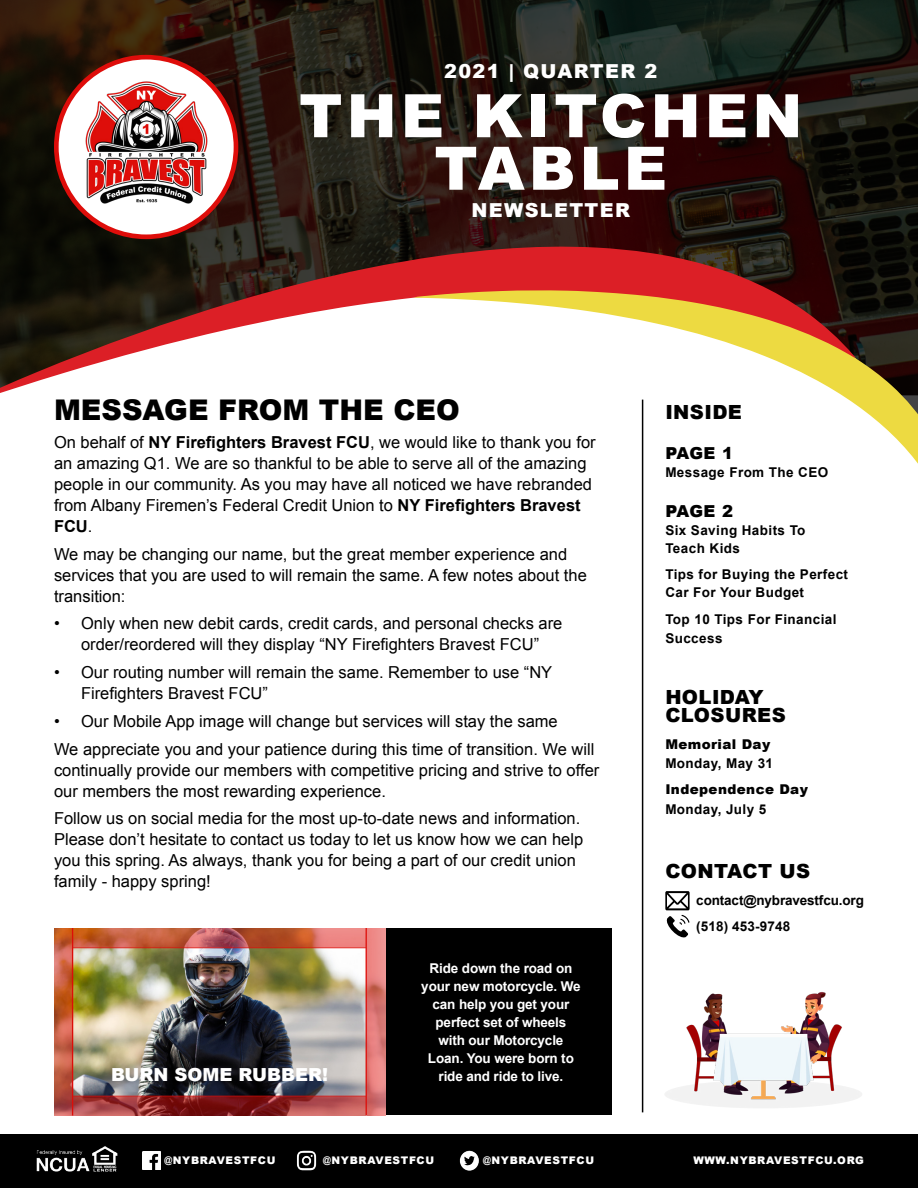
<style>
.page{position:relative;width:918px;height:1188px;background:#fff}
.page>*{position:absolute;margin:0;border:0;box-sizing:border-box;transform-origin:0 0}
.t1{font:900 60px/52.5px "Arial";letter-spacing:.07em;color:#fff;text-align:center}
.t2{font:900 28.5px "Arial";color:#000}
.TOC_Headlines{font:900 19.5px/18px "Arial";letter-spacing:.02em;color:#000}
.t3{font:900 19.2px "Arial";letter-spacing:.07em;color:#fff}
.t4{font:900 18px "Arial";color:#fff}
.t5{font:16.5px/21px "Arial";color:#000}
.t6{font:900 16.5px "Arial";letter-spacing:.01em;color:#000}
.t7{font:700 13.5px/18px "Arial";letter-spacing:.03em;color:#000}
.t8{font:700 13.5px/18px "Arial";letter-spacing:-.01em;color:#fff;text-align:center}
.t9{font:900 13.5px/19.5px "Arial";letter-spacing:.03em;color:#000}
.t10{font:700 13.5px "Arial";letter-spacing:-.01em;color:#000}
.t11{font:700 13.5px "Arial";letter-spacing:.01em;color:#000}
.t12{font:900 10.5px "Arial";letter-spacing:.06em;color:#fff}
.s1{font-weight:700}
.s2{font-weight:900}
</style>
<div class="page">
<div style="left:359px;top:929px;width:253px;height:186px;background:#000"></div>
<svg style="left:0;top:0;width:918px;height:290px;background:#221710"></svg>
<div style="left:0;top:1134px;width:918px;height:54px;background:#000"></div>
<div style="left:56px;top:57px;width:180px;height:180px;background:#fff;border-radius:50%"></div>
<div style="left:54px;top:55px;width:184px;height:184px;border:5px solid #de0d0a;border-radius:50%"></div>
<img style="left:81px;top:79px;width:130px;height:129px">
<hr style="left:642px;top:400px;width:1px;height:712px;background:#000">
<img style="left:54px;top:929px;width:331px;height:186px">
<svg style="left:665px;top:891px;width:25px;height:47px"></svg>
<img style="left:665px;top:992px;width:197px;height:116px">
<svg style="left:0;top:246px;width:855px;height:147px"></svg>
<svg style="left:414px;top:290px;width:504px;height:263px"></svg>
<img style="left:36px;top:1146px;width:82px;height:26px">
<img style="left:142px;top:1152px;width:18px;height:18px">
<img style="left:296px;top:1150px;width:21px;height:21px">
<img style="left:459px;top:1150px;width:20px;height:21px">
<p class="t3" style="left:444px;top:57px;width:215px">2021 | QUARTER 2</p>
<p class="t1" style="left:299px;top:88px;width:505px">THE KITCHEN<br>TABLE</p>
<p class="t3" style="left:471px;top:196px;width:160px">NEWSLETTER</p>
<h1 class="t2" style="left:54px;top:389px;width:407px">MESSAGE FROM THE CEO</h1>
<p class="t5" style="left:54px;top:432px;width:543px">On behalf of <span class="s1">NY Firefighters Bravest FCU</span>, we would like to thank you for an amazing Q1. We are so thankful to be able to serve all of the amazing people in our community. As you may have all noticed we have rebranded from Albany Firemen’s Federal Credit Union to <span class="s1">NY Firefighters Bravest FCU</span>.</p>
<p class="t5" style="left:54px;top:543px;width:534px">We may be changing our name, but the great member experience and services that you are used to will remain the same. A few notes about the transition:</p>
<p class="t5" style="left:54px;top:613px;width:510px;text-align:center">• Only when new debit cards, credit cards, and personal checks are order/reordered will they display “NY Firefighters Bravest FCU”</p>
<p class="t5" style="left:81px;top:662px;width:473px;text-indent:-27px">• Our routing number will remain the same. Remember to use “NY<br>Firefighters Bravest FCU”</p>
<p class="t5" style="left:54px;top:711px;width:505px">• Our Mobile App image will change but services will stay the same</p>
<p class="t5" style="left:54px;top:738px;width:547px">We appreciate you and your patience during this time of transition. We will continually provide our members with competitive pricing and strive to offer our members the most rewarding experience.</p>
<p class="t5" style="left:54px;top:808px;width:531px">Follow us on social media for the most up-to-date news and information.<br>Please don’t hesitate to contact us today to let us know how we can help you this spring. As always, thank you for being a part of our credit union family - happy spring!</p>
<p class="t4" style="left:111px;top:1061px;width:219px">BURN SOME RUBBER!</p>
<p class="t8" style="left:421px;top:960px;width:161px">Ride down the road on your new motorcycle.️ We can help you get your perfect set of wheels with our Motorcycle<br>Loan. You were born to ride and ride to live.</p>
<p class="TOC_Headlines" style="left:665px;top:402px;width:78px">INSIDE</p>
<p class="t6" style="left:665px;top:441px;width:69px">PAGE 1</p>
<p class="t7" style="left:665px;top:463px;width:164px">Message From The CEO</p>
<p class="t6" style="left:665px;top:499px;width:69px">PAGE 2</p>
<p class="t7" style="left:665px;top:521px;width:142px">Six Saving Habits To<br>Teach Kids</p>
<p class="t7" style="left:665px;top:566px;width:184px">Tips for Buying the Perfect<br>Car For Your Budget</p>
<p class="t7" style="left:665px;top:610px;width:173px;line-height:19.5px">Top 10 Tips For Financial<br>Success</p>
<p class="TOC_Headlines" style="left:665px;top:688px;width:122px">HOLIDAY<br>CLOSURES</p>
<p class="t7" style="left:665px;top:734px;width:109px;line-height:19.5px"><span class="s2">Memorial Day<br></span>Monday, May 31</p>
<p class="t9" style="left:665px;top:779px;width:144px">Independence Day<br><span class="s1">Monday, July 5</span></p>
<p class="TOC_Headlines" style="left:665px;top:862px;width:146px">CONTACT US</p>
<p class="t10" style="left:696px;top:891px;width:169px">contact@nybravestfcu.org</p>
<p class="t11" style="left:696px;top:917px;width:96px">(518) 453-9748</p>
<p class="t12" style="left:164px;top:1153px;width:113px">@NYBRAVESTFCU</p>
<p class="t12" style="left:323px;top:1153px;width:113px">@NYBRAVESTFCU</p>
<p class="t12" style="left:483px;top:1153px;width:113px">@NYBRAVESTFCU</p>
<p class="t12" style="left:693px;top:1153px;width:172px">WWW.NYBRAVESTFCU.ORG</p>
</div>
